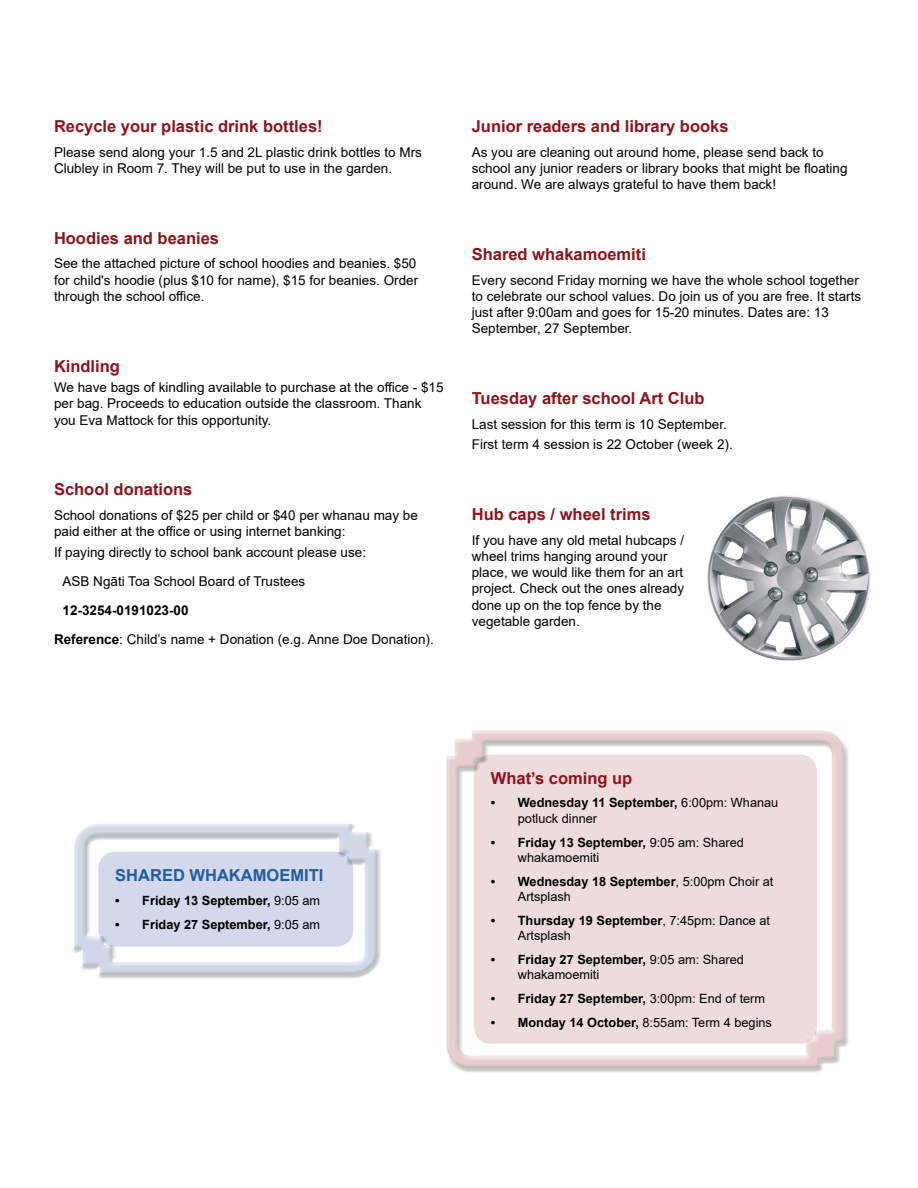
<style>
.page{position:relative;width:918px;height:1188px;background:#fff}
.page>*{position:absolute;margin:0;border:0;box-sizing:border-box;transform-origin:0 0}
.t1{font:700 16.5px "Arial";color:#8f131d}
.t2{font:700 16.5px "Arial";color:#215e9e}
.t3{font:13.5px/16.2px "Arial";color:#000}
.t4{font:12.75px/15.3px "Arial";color:#000}
.t5{font:700 12.75px "Arial";color:#000}
.s1{font-weight:700}
.s2{font-weight:400}
</style>
<div class="page">
<div style="left:71px;top:822px;width:311px;height:157px;background:#000;opacity:.75"></div>
<div style="left:442px;top:726px;width:402px;height:334px;background:#fff;opacity:.75"></div>
<div style="left:446px;top:737px;width:403px;height:336px;background:#000;opacity:.75"></div>
<img style="left:707px;top:496px;width:164px;height:165px">
<p class="t1" style="left:54px;top:115px;width:270px">Recycle your plastic drink bottles!</p>
<p class="t3" style="left:54px;top:144px;width:369px">Please send along your 1.5 and 2L plastic drink bottles to Mrs<br>Clubley in Room 7. They will be put to use in the garden.</p>
<p class="t1" style="left:54px;top:226px;width:167px">Hoodies and beanies</p>
<p class="t3" style="left:54px;top:256px;width:366px">See the attached picture of school hoodies and beanies. $50 for child's hoodie (plus $10 for name), $15 for beanies. Order through the school office.</p>
<p class="t1" style="left:54px;top:354px;width:67px">Kindling</p>
<p class="t3" style="left:54px;top:379px;width:391px">We have bags of kindling available to purchase at the office - $15 per bag. Proceeds to education outside the classroom. Thank you Eva Mattock for this opportunity.</p>
<p class="t1" style="left:54px;top:478px;width:140px">School donations</p>
<p class="t3" style="left:54px;top:507px;width:365px">School donations of $25 per child or $40 per whanau may be paid either at the office or using internet banking:</p>
<p class="t3" style="left:63px;top:537px;width:305px;line-height:29px;text-indent:-9px">If paying directly to school bank account please use:<br>ASB Ngāti Toa School Board of Trustees</p>
<p class="t3" style="left:54px;top:595px;width:381px;line-height:29px;text-indent:9px"><span class="s1">12-3254-0191023-00<br>Reference</span>: Child’s name + Donation (e.g. Anne Doe Donation).</p>
<p class="t1" style="left:472px;top:115px;width:258px">Junior readers and library books</p>
<p class="t3" style="left:472px;top:144px;width:377px">As you are cleaning out around home, please send back to school any junior readers or library books that might be floating around. We are always grateful to have them back!</p>
<p class="t1" style="left:472px;top:243px;width:176px">Shared whakamoemiti</p>
<p class="t3" style="left:472px;top:272px;width:391px">Every second Friday morning we have the whole school together to celebrate our school values. Do join us of you are free. It starts just after 9:00am and goes for 15-20 minutes. Dates are: 13<br>September, 27 September.</p>
<p class="t1" style="left:472px;top:387px;width:234px">Tuesday after school Art Club</p>
<p class="t3" style="left:472px;top:414px;width:263px;line-height:20.4px">Last session for this term is 10 September.<br>First term 4 session is 22 October (week 2).</p>
<p class="t1" style="left:472px;top:503px;width:180px">Hub caps / wheel trims</p>
<p class="t3" style="left:472px;top:532px;width:214px">If you have any old metal hubcaps / wheel trims hanging around your place, we would like them for an art project. Check out the ones already done up on the top fence by the vegetable garden.</p>
<p class="t2" style="left:115px;top:864px;width:210px">SHARED WHAKAMOEMITI</p>
<p class="t5" style="left:115px;top:892px;width:206px">• Friday 13 September, <span class="s2">9:05 am</span></p>
<p class="t5" style="left:115px;top:916px;width:206px">• Friday 27 September, <span class="s2">9:05 am</span></p>
<p class="t1" style="left:491px;top:766px;width:143px">What’s coming up</p>
<p class="t4" style="left:518px;top:795px;width:262px;text-indent:-27px"><span class="s1">• Wednesday 11 September,</span> 6:00pm: Whanau potluck dinner</p>
<p class="t4" style="left:518px;top:834px;width:228px;text-indent:-27px"><span class="s1">• Friday 13 September,</span> 9:05 am: Shared whakamoemiti</p>
<p class="t4" style="left:518px;top:873px;width:257px;text-indent:-27px"><span class="s1">• Wednesday 18 September</span>, 5:00pm Choir at<br>Artsplash</p>
<p class="t4" style="left:518px;top:913px;width:254px;text-indent:-27px"><span class="s1">• Thursday 19 September</span>, 7:45pm: Dance at<br>Artsplash</p>
<p class="t4" style="left:518px;top:952px;width:228px;text-indent:-27px"><span class="s1">• Friday 27 September,</span> 9:05 am: Shared whakamoemiti</p>
<p class="t5" style="left:491px;top:990px;width:276px">• Friday 27 September, <span class="s2">3:00pm: End of term</span></p>
<p class="t4" style="left:491px;top:1015px;width:283px"><span class="s1">• Monday 14 October,</span> 8:55am: Term 4 begins</p>
</div>
